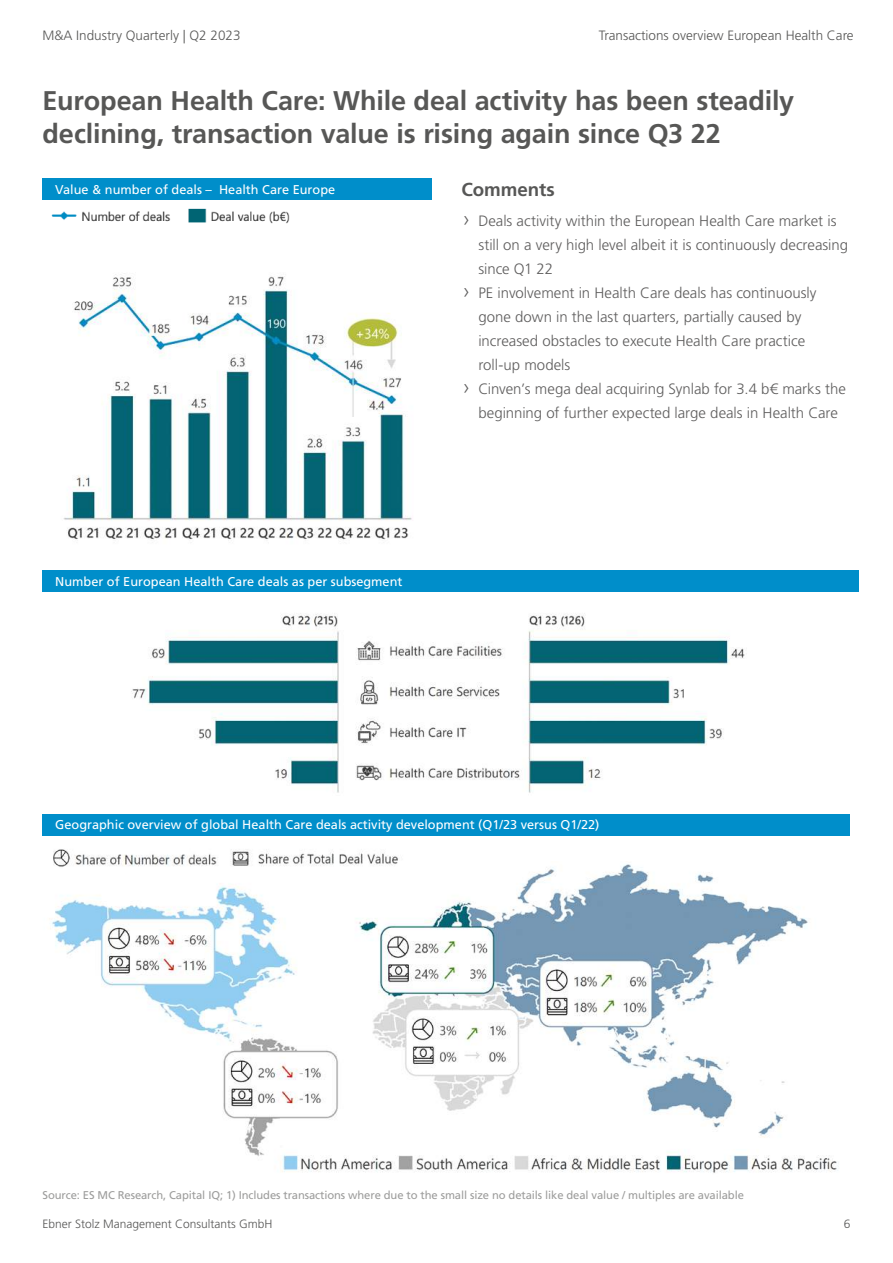
<style>
.page{position:relative;width:893px;height:1263px;background:#fff}
.page>*{position:absolute;margin:0;border:0;box-sizing:border-box;transform-origin:0 0}
.t1{font:700 27px/33px "Frutiger LT Std";letter-spacing:-.005em;color:#575756}
.t2{font:300 21px "Frutiger LT Std";color:#5f5e5e}
.t3{font:700 18.75px "Frutiger LT Std";color:#575756}
.t4{font:300 15px/24px "Frutiger LT Std";letter-spacing:-.005em;color:#5f5e5e}
.t5{font:300 13.5px "Frutiger LT Std";color:#575756}
.t6{font:12.75px "Frutiger LT Std";color:#fff}
.t7{font:300 12px "Frutiger LT Std";color:#575756}
.t8{font:11.25px "Frutiger LT Std";letter-spacing:-.01em;color:#9d9d9c}
</style>
<div class="page">
<div style="left:43px;top:571px;width:816px;height:21px;background:#008eca"></div>
<div style="left:43px;top:814px;width:807px;height:21px;background:#008eca"></div>
<div style="left:43px;top:179px;width:389px;height:21px;background:#008eca"></div>
<img style="left:51px;top:208px;width:239px;height:16px">
<img style="left:63px;top:273px;width:349px;height:267px">
<img style="left:131px;top:613px;width:614px;height:180px">
<img style="left:49px;top:864px;width:790px;height:309px">
<img style="left:53px;top:849px;width:357px;height:20px">
<p class="t5" style="left:43px;top:28px;width:200px">M&amp;A Industry Quarterly | Q2 2023</p>
<p class="t5" style="left:599px;top:28px;width:256px">Transactions overview European Health Care</p>
<h1 class="t1" style="left:43px;top:84px;width:753px">European Health Care: While deal activity has been steadily declining, transaction value is rising again since Q3 22</h1>
<p class="t6" style="left:55px;top:182px;width:281px">Value &amp; number of deals – Health Care Europe</p>
<p class="t3" style="left:461px;top:178px;width:95px">Comments</p>
<h2 class="t2" style="left:463px;top:207px;width:7px">›</h2>
<h2 class="t2" style="left:463px;top:279px;width:7px">›</h2>
<h2 class="t2" style="left:463px;top:375px;width:7px">›</h2>
<p class="t4" style="left:478px;top:209px;width:371px">Deals activity within the European Health Care market is still on a very high level albeit it is continuously decreasing since Q1 22<br>PE involvement in Health Care deals has continuously gone down in the last quarters, partially caused by increased obstacles to execute Health Care practice roll-up models<br>Cinven’s mega deal acquiring Synlab for 3.4 b€ marks the beginning of further expected large deals in Health Care</p>
<p class="t6" style="left:55px;top:574px;width:349px">Number of European Health Care deals as per subsegment</p>
<p class="t6" style="left:55px;top:817px;width:546px">Geographic overview of global Health Care deals activity development (Q1/23 versus Q1/22)</p>
<p class="t8" style="left:43px;top:1188px;width:703px">Source: ES MC Research, Capital IQ; 1) Includes transactions where due to the small size no details like deal value / multiples are available</p>
<p class="t7" style="left:43px;top:1217px;width:232px">Ebner Stolz Management Consultants GmbH</p>
<p class="t7" style="left:844px;top:1217px;width:8px">6</p>
</div>
